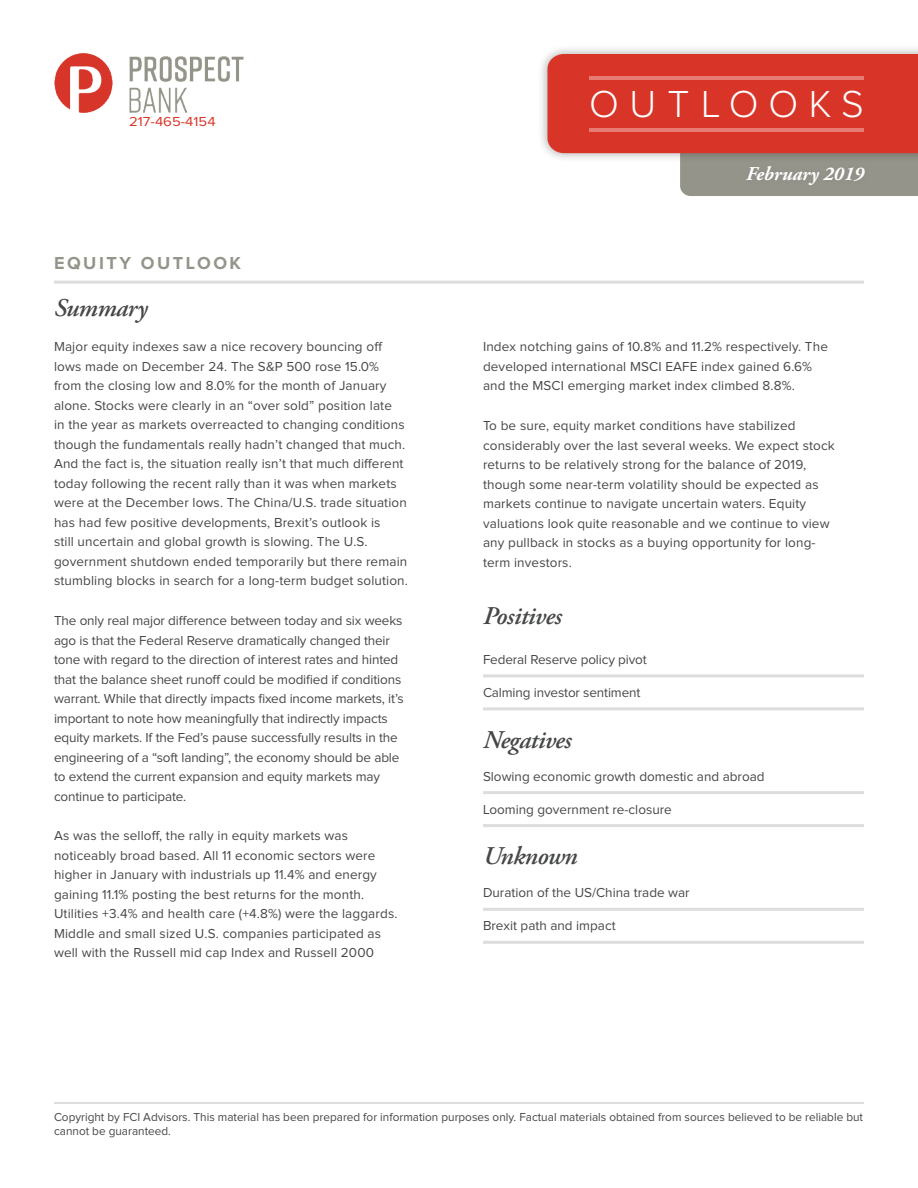
<style>
.page{position:relative;width:918px;height:1188px;background:#fff}
.page>*{position:absolute;margin:0;border:0;box-sizing:border-box;transform-origin:0 0}
.t1{font:300 39px "Proxima Nova";letter-spacing:.27em;color:#fff}
.bullets-square{font:italic 600 25.5px "Adobe Garamond Pro";letter-spacing:-.02em;color:#464747}
.palatino-main{font:italic 600 25.5px "Adobe Garamond Pro";letter-spacing:-.02em;color:#464747}
.t2{font:italic 700 19.5px "Adobe Garamond Pro";color:#fff}
.t3{font:700 18px "Proxima Nova";letter-spacing:.14em;color:#95948a}
.palatino-main-2{font:13.5px/19.5px "Proxima Nova";letter-spacing:.01em;color:#464747}
.palatino-main-3{font:13.5px/19.5px "Proxima Nova";letter-spacing:-.01em;color:#464747}
.bullets-square-2{font:13.5px "Proxima Nova";color:#464747}
.t4{font:13.5px "Proxima Nova";color:#d83528;scale:1.1 1}
.t5{font:12px/14.4px "Proxima Nova";color:#464747}
</style>
<div class="page">
<div style="left:538px;top:44px;width:380px;height:119px;background:#231f20;opacity:.38"></div>
<svg style="left:547px;top:54px;width:371px;height:142px;background:#d25a4f"></svg>
<hr style="left:590px;top:76px;width:274px;height:4px;background:#e57b73">
<hr style="left:590px;top:128px;width:274px;height:4px;background:#e57b73">
<div style="left:742px;top:162px;width:128px;height:29px;background:#949389"></div>
<hr style="left:483px;top:674px;width:381px;height:3px;background:#dedcdc">
<hr style="left:483px;top:707px;width:381px;height:3px;background:#dedcdc">
<hr style="left:483px;top:791px;width:381px;height:3px;background:#dedcdc">
<hr style="left:483px;top:824px;width:381px;height:3px;background:#dedcdc">
<hr style="left:483px;top:908px;width:381px;height:3px;background:#dedcdc">
<hr style="left:483px;top:941px;width:381px;height:3px;background:#dedcdc">
<hr style="left:54px;top:281px;width:810px;height:3px;background:#dedcdc">
<hr style="left:54px;top:1102px;width:810px;height:2px;background:#dedcdc">
<img style="left:54px;top:54px;width:189px;height:58px">
<p class="t4" style="left:129px;top:116px;width:80px">217-465-4154</p>
<p class="t3" style="left:54px;top:254px;width:189px">EQUITY OUTLOOK</p>
<p class="bullets-square" style="left:54px;top:293px;width:95px">Summary</p>
<p class="palatino-main-2" style="left:54px;top:338px;width:356px">Major equity indexes saw a nice recovery bouncing off lows made on December 24. The S&amp;P 500 rose 15.0% from the closing low and 8.0% for the month of January alone. Stocks were clearly in an “over sold” position late<br>in the year as markets overreacted to changing conditions though the fundamentals really hadn’t changed that much.<br>And the fact is, the situation really isn’t that much different today following the recent rally than it was when markets were at the December lows. The China/U.S. trade situation has had few positive developments, Brexit’s outlook is<br>still uncertain and global growth is slowing. The U.S. government shutdown ended temporarily but there remain stumbling blocks in search for a long-term budget solution.</p>
<p class="palatino-main-3" style="left:54px;top:612px;width:351px">The only real major difference between today and six weeks ago is that the Federal Reserve dramatically changed their tone with regard to the direction of interest rates and hinted that the balance sheet runoff could be modified if conditions warrant. While that directly impacts fixed income markets, it’s important to note how meaningfully that indirectly impacts equity markets. If the Fed’s pause successfully results in the engineering of a “soft landing”, the economy should be able to extend the current expansion and equity markets may continue to participate.</p>
<p class="palatino-main-2" style="left:54px;top:827px;width:345px">As was the selloff, the rally in equity markets was noticeably broad based. All 11 economic sectors were higher in January with industrials up 11.4% and energy gaining 11.1% posting the best returns for the month.<br>Utilities +3.4% and health care (+4.8%) were the laggards.<br>Middle and small sized U.S. companies participated as well with the Russell mid cap Index and Russell 2000</p>
<h1 class="t1" style="left:589px;top:86px;width:276px">OUTLOOKS</h1>
<h3 class="t2" style="left:746px;top:162px;width:119px">February 2019</h3>
<p class="palatino-main-2" style="left:483px;top:338px;width:346px">Index notching gains of 10.8% and 11.2% respectively. The developed international MSCI EAFE index gained 6.6% and the MSCI emerging market index climbed 8.8%.</p>
<p class="palatino-main-2" style="left:483px;top:417px;width:353px">To be sure, equity market conditions have stabilized considerably over the last several weeks. We expect stock returns to be relatively strong for the balance of 2019, though some near-term volatility should be expected as markets continue to navigate uncertain waters. Equity valuations look quite reasonable and we continue to view any pullback in stocks as a buying opportunity for long&shy;term investors.</p>
<p class="palatino-main" style="left:483px;top:601px;width:80px">Positives</p>
<p class="bullets-square-2" style="left:483px;top:653px;width:165px">Federal Reserve policy pivot</p>
<p class="bullets-square-2" style="left:483px;top:686px;width:159px">Calming investor sentiment</p>
<p class="bullets-square" style="left:483px;top:725px;width:90px">Negatives</p>
<p class="bullets-square-2" style="left:483px;top:770px;width:283px">Slowing economic growth domestic and abroad</p>
<p class="bullets-square-2" style="left:483px;top:803px;width:190px">Looming government re-closure</p>
<p class="bullets-square" style="left:483px;top:842px;width:96px">Unknown</p>
<p class="bullets-square-2" style="left:483px;top:887px;width:208px">Duration of the US/China trade war</p>
<p class="bullets-square-2" style="left:483px;top:920px;width:134px">Brexit path and impact</p>
<p class="t5" style="left:54px;top:1110px;width:811px">Copyright by FCI Advisors. This material has been prepared for information purposes only. Factual materials obtained from sources believed to be reliable but cannot be guaranteed.</p>
</div>
